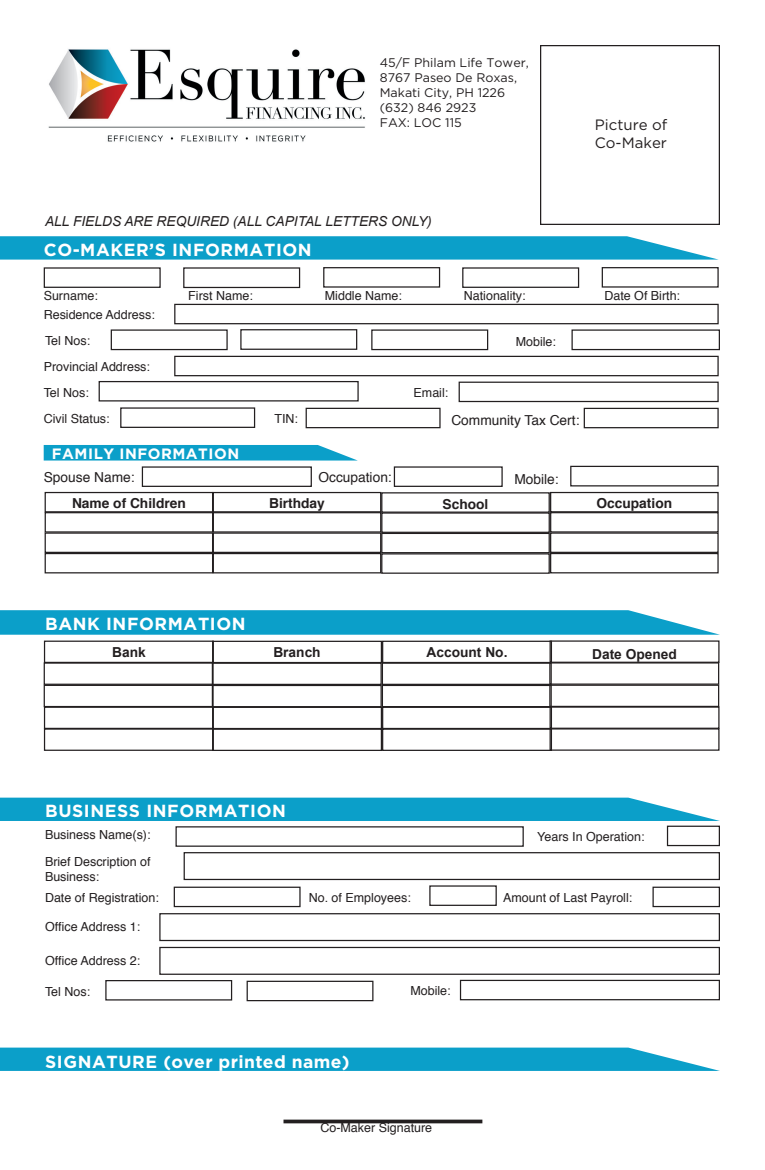
<style>
.page{position:relative;width:765px;height:1170px;background:#fff}
.page>*{position:absolute;margin:0;border:0;box-sizing:border-box;transform-origin:0 0}
.t1{font:700 17.5px "Gotham";letter-spacing:.035em;color:#fff}
.t2{font:15px/18px "Gotham";color:#231f20}
.t3{font:700 15px "Gotham";letter-spacing:.035em;color:#fff}
.t4{font:13.75px "Helvetica";color:#231f20}
.t5{font:italic 13.75px "Arial";color:#231f20}
.t6{font:700 13.75px "Helvetica";color:#231f20}
.t7{font:700 13.75px "Arial";color:#231f20}
.t8{font:12.5px/15px "Helvetica";color:#231f20}
.t9{font:12.5px/15px "Gotham";color:#231f20}
</style>
<div class="page">
<div style="left:540px;top:45px;width:180px;height:180px;border:1px solid #231f20"></div>
<img style="left:48px;top:49px;width:317px;height:93px">
<svg style="left:0;top:236px;width:719px;height:24px;background:#20a7cd"></svg>
<div style="left:44px;top:267px;width:117px;height:21px;border:1px solid #231f20"></div>
<div style="left:183px;top:267px;width:117px;height:21px;border:1px solid #231f20"></div>
<div style="left:323px;top:267px;width:117px;height:21px;border:1px solid #231f20"></div>
<div style="left:462px;top:267px;width:117px;height:21px;border:1px solid #231f20"></div>
<div style="left:602px;top:267px;width:117px;height:21px;border:1px solid #231f20"></div>
<div style="left:174px;top:304px;width:545px;height:20px;border:1px solid #231f20"></div>
<div style="left:175px;top:826px;width:349px;height:21px;border:1px solid #231f20"></div>
<div style="left:184px;top:852px;width:536px;height:28px;border:1px solid #231f20"></div>
<div style="left:159px;top:913px;width:561px;height:28px;border:1px solid #231f20"></div>
<div style="left:174px;top:356px;width:545px;height:20px;border:1px solid #231f20"></div>
<div style="left:99px;top:381px;width:260px;height:21px;border:1px solid #231f20"></div>
<div style="left:459px;top:382px;width:260px;height:20px;border:1px solid #231f20"></div>
<div style="left:0;top:798px;width:720px;height:23px;background:#0b9fc9"></div>
<div style="left:667px;top:826px;width:53px;height:20px;border:1px solid #231f20"></div>
<div style="left:460px;top:980px;width:260px;height:20px;border:1px solid #231f20"></div>
<svg style="left:0;top:1048px;width:720px;height:23px;background:#1aa5cc"></svg>
<hr style="left:284px;top:1120px;width:198px;height:3px;background:#231f20">
<div style="left:584px;top:408px;width:135px;height:20px;border:1px solid #231f20"></div>
<div style="left:306px;top:408px;width:135px;height:20px;border:1px solid #231f20"></div>
<div style="left:174px;top:887px;width:127px;height:20px;border:1px solid #231f20"></div>
<div style="left:652px;top:887px;width:68px;height:20px;border:1px solid #231f20"></div>
<div style="left:429px;top:885px;width:68px;height:21px;border:1px solid #231f20"></div>
<div style="left:120px;top:407px;width:135px;height:21px;border:1px solid #231f20"></div>
<div style="left:159px;top:947px;width:561px;height:28px;border:1px solid #231f20"></div>
<svg style="left:44px;top:445px;width:314px;height:16px;background:#21a7cd"></svg>
<div style="left:45px;top:553px;width:168px;height:20px;border:1px solid #231f20"></div>
<div style="left:45px;top:532px;width:168px;height:21px;border:1px solid #231f20"></div>
<div style="left:111px;top:329px;width:117px;height:21px;border:1px solid #231f20"></div>
<div style="left:240px;top:329px;width:117px;height:21px;border:1px solid #231f20"></div>
<div style="left:572px;top:329px;width:148px;height:21px;border:1px solid #231f20"></div>
<div style="left:371px;top:329px;width:117px;height:21px;border:1px solid #231f20"></div>
<div style="left:142px;top:466px;width:170px;height:21px;border:1px solid #231f20"></div>
<div style="left:45px;top:512px;width:168px;height:21px;border:1px solid #231f20"></div>
<div style="left:45px;top:492px;width:168px;height:20px;border:1px solid #231f20"></div>
<div style="left:213px;top:553px;width:168px;height:20px;border:1px solid #231f20"></div>
<div style="left:213px;top:532px;width:168px;height:21px;border:1px solid #231f20"></div>
<div style="left:213px;top:512px;width:168px;height:21px;border:1px solid #231f20"></div>
<div style="left:213px;top:492px;width:168px;height:20px;border:1px solid #231f20"></div>
<div style="left:381px;top:553px;width:169px;height:21px;border:1px solid #231f20"></div>
<div style="left:381px;top:533px;width:169px;height:20px;border:1px solid #231f20"></div>
<div style="left:381px;top:512px;width:169px;height:21px;border:1px solid #231f20"></div>
<div style="left:381px;top:492px;width:169px;height:21px;border:1px solid #231f20"></div>
<div style="left:550px;top:553px;width:169px;height:20px;border:1px solid #231f20"></div>
<div style="left:550px;top:532px;width:169px;height:21px;border:1px solid #231f20"></div>
<div style="left:550px;top:512px;width:169px;height:21px;border:1px solid #231f20"></div>
<div style="left:550px;top:492px;width:169px;height:20px;border:1px solid #231f20"></div>
<div style="left:394px;top:466px;width:109px;height:21px;border:1px solid #231f20"></div>
<div style="left:570px;top:466px;width:149px;height:20px;border:1px solid #231f20"></div>
<div style="left:105px;top:980px;width:127px;height:21px;border:1px solid #231f20"></div>
<div style="left:247px;top:981px;width:126px;height:20px;border:1px solid #231f20"></div>
<svg style="left:0;top:610px;width:720px;height:25px;background:#1ea6cd"></svg>
<div style="left:44px;top:641px;width:170px;height:22px;border:1px solid #231f20"></div>
<div style="left:212px;top:641px;width:170px;height:22px;border:1px solid #231f20"></div>
<div style="left:382px;top:641px;width:170px;height:22px;border:1px solid #231f20"></div>
<div style="left:44px;top:662px;width:170px;height:23px;border:1px solid #231f20"></div>
<div style="left:212px;top:663px;width:170px;height:22px;border:1px solid #231f20"></div>
<div style="left:382px;top:663px;width:170px;height:22px;border:1px solid #231f20"></div>
<div style="left:549px;top:662px;width:170px;height:23px;border:1px solid #231f20"></div>
<div style="left:44px;top:685px;width:170px;height:22px;border:1px solid #231f20"></div>
<div style="left:212px;top:685px;width:170px;height:22px;border:1px solid #231f20"></div>
<div style="left:382px;top:685px;width:170px;height:22px;border:1px solid #231f20"></div>
<div style="left:549px;top:685px;width:170px;height:22px;border:1px solid #231f20"></div>
<div style="left:44px;top:707px;width:170px;height:22px;border:1px solid #231f20"></div>
<div style="left:212px;top:707px;width:170px;height:22px;border:1px solid #231f20"></div>
<div style="left:382px;top:707px;width:170px;height:22px;border:1px solid #231f20"></div>
<div style="left:550px;top:706px;width:170px;height:23px;border:1px solid #231f20"></div>
<div style="left:44px;top:728px;width:170px;height:23px;border:1px solid #231f20"></div>
<div style="left:212px;top:729px;width:170px;height:22px;border:1px solid #231f20"></div>
<div style="left:382px;top:729px;width:170px;height:22px;border:1px solid #231f20"></div>
<div style="left:550px;top:728px;width:170px;height:23px;border:1px solid #231f20"></div>
<p class="t9" style="left:380px;top:54px;width:151px">45/F Philam Life Tower,<br>8767 Paseo De Roxas,<br>Makati City, PH 1226 (632) 846 2923<br>FAX: LOC 115</p>
<p class="t5" style="left:45px;top:212px;width:388px">ALL FIELDS ARE REQUIRED (ALL CAPITAL LETTERS ONLY)</p>
<p class="t2" style="left:595px;top:115px;width:74px">Picture of<br>Co-Maker</p>
<p class="t1" style="left:44px;top:240px;width:269px">CO-MAKER’S INFORMATION</p>
<p class="t8" style="left:44px;top:289px;width:56px">Surname:</p>
<p class="t8" style="left:188px;top:289px;width:66px">First Name:</p>
<p class="t8" style="left:325px;top:289px;width:79px">Middle Name:</p>
<p class="t8" style="left:464px;top:288px;width:63px">Nationality:</p>
<p class="t8" style="left:604px;top:289px;width:77px">Date Of Birth:</p>
<p class="t8" style="left:44px;top:308px;width:113px">Residence Address:</p>
<p class="t8" style="left:45px;top:334px;width:47px">Tel Nos:</p>
<p class="t8" style="left:516px;top:335px;width:42px">Mobile:</p>
<p class="t8" style="left:44px;top:360px;width:108px">Provincial Address:</p>
<p class="t8" style="left:44px;top:386px;width:47px">Tel Nos:</p>
<p class="t8" style="left:44px;top:411px;width:67px">Civil Status:</p>
<p class="t3" style="left:52px;top:445px;width:189px">FAMILY INFORMATION</p>
<p class="t8" style="left:275px;top:411px;width:25px">TIN:</p>
<p class="t8" style="left:414px;top:385px;width:36px">Email:</p>
<p class="t4" style="left:451px;top:409px;width:130px">Community Tax Cert:</p>
<p class="t4" style="left:44px;top:466px;width:92px">Spouse Name:</p>
<p class="t6" style="left:72px;top:493px;width:115px">Name of Children</p>
<p class="t6" style="left:269px;top:493px;width:57px">Birthday</p>
<p class="t6" style="left:443px;top:493px;width:47px">School</p>
<p class="t6" style="left:597px;top:493px;width:77px">Occupation</p>
<p class="t4" style="left:318px;top:467px;width:75px">Occupation:</p>
<p class="t4" style="left:514px;top:468px;width:46px">Mobile:</p>
<p class="t1" style="left:45px;top:613px;width:202px">BANK INFORMATION</p>
<p class="t7" style="left:112px;top:643px;width:35px">Bank</p>
<p class="t7" style="left:273px;top:643px;width:49px">Branch</p>
<p class="t7" style="left:427px;top:643px;width:82px">Account No.</p>
<p class="t7" style="left:592px;top:645px;width:86px">Date Opened</p>
<p class="t1" style="left:45px;top:801px;width:242px">BUSINESS INFORMATION</p>
<p class="t8" style="left:45px;top:828px;width:107px">Business Name(s):</p>
<p class="t8" style="left:45px;top:854px;width:107px">Brief Description of<br>Business:</p>
<p class="t8" style="left:537px;top:830px;width:109px">Years In Operation:</p>
<p class="t8" style="left:45px;top:891px;width:115px">Date of Registration:</p>
<p class="t8" style="left:309px;top:891px;width:104px">No. of Employees:</p>
<p class="t8" style="left:503px;top:891px;width:131px">Amount of Last Payroll:</p>
<p class="t8" style="left:45px;top:919px;width:97px">Office Address 1:</p>
<p class="t8" style="left:45px;top:953px;width:97px">Office Address 2:</p>
<p class="t8" style="left:45px;top:985px;width:47px">Tel Nos:</p>
<p class="t8" style="left:410px;top:984px;width:42px">Mobile:</p>
<p class="t1" style="left:45px;top:1051px;width:306px">SIGNATURE (over printed name)</p>
<p class="t8" style="left:320px;top:1121px;width:113px">Co-Maker Signature</p>
</div>
